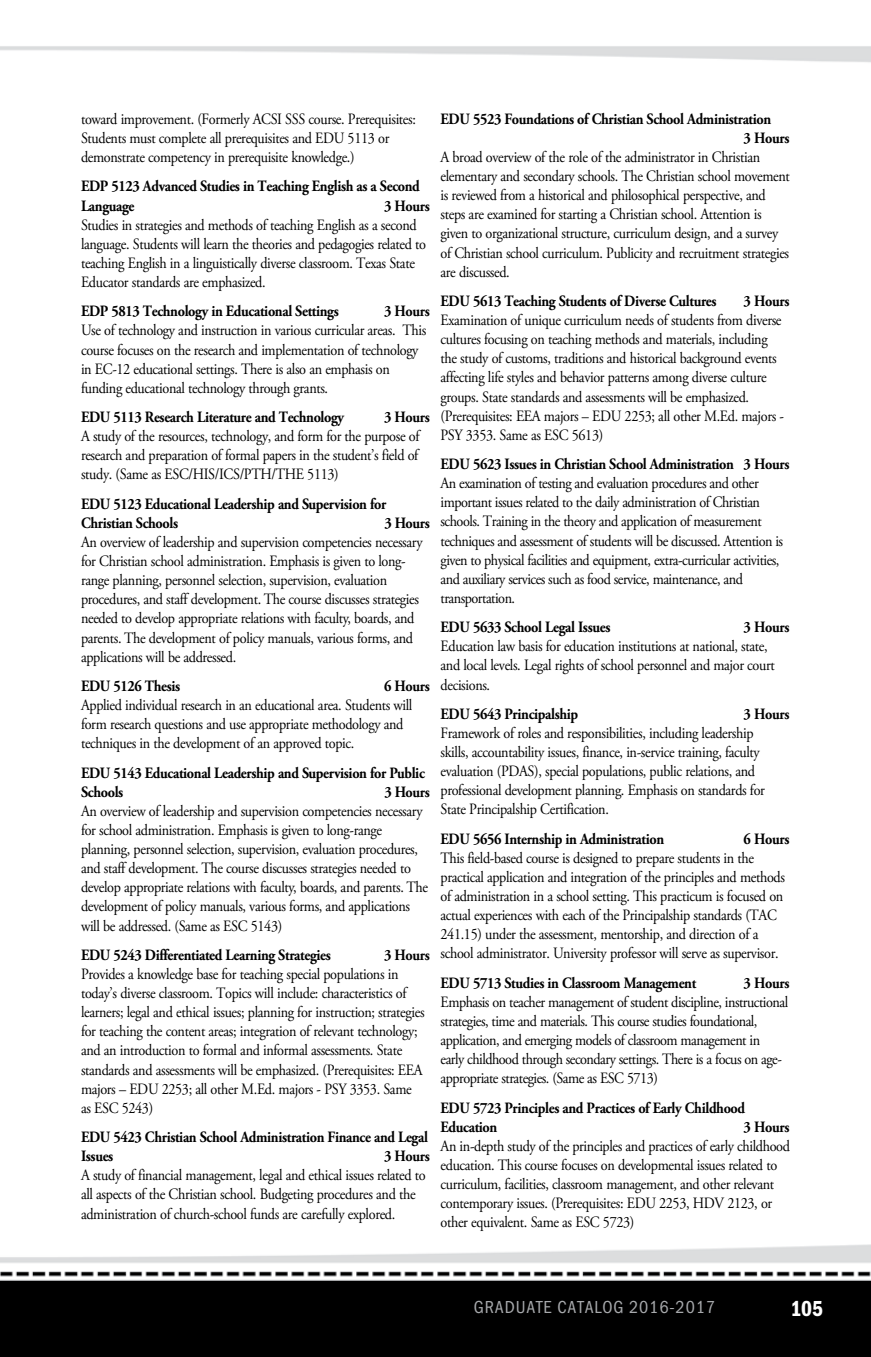
<style>
.page{position:relative;width:871px;height:1357px;background:#fff}
.page>*{position:absolute;margin:0;border:0;box-sizing:border-box;transform-origin:0 0}
.t1{font:22.5px "Franklin Gothic URW Con Dem";color:#fff;scale:.95 1}
.t2{font:18px "Franklin Gothic URW Con Boo";letter-spacing:.05em;color:#a7a9ac}
.t3{font:15.75px/19.1px "Adobe Garamond Pro";letter-spacing:-.025em;color:#000;scale:.9 1}
.t4{font:700 15.75px/19.1px "Adobe Garamond Pro";letter-spacing:-.025em;color:#000;scale:.9 1}
</style>
<div class="page">
<img style="left:0;top:46px;width:871px;height:1311px">
<p class="t3" style="left:81px;top:110px;width:374px">toward improvement. (Formerly ACSI SSS course. Prerequisites:<br>Students must complete all prerequisites and EDU 5113 or demonstrate competency in prerequisite knowledge.)</p>
<p class="t4" style="left:81px;top:177px;width:378px">EDP 5123 Advanced Studies in Teaching English as a Second<br>Language</p>
<p class="t4" style="left:384px;top:196px;width:52px">3 Hours</p>
<p class="t3" style="left:81px;top:216px;width:385px">Studies in strategies and methods of teaching English as a second language. Students will learn the theories and pedagogies related to teaching English in a linguistically diverse classroom. Texas State Educator standards are emphasized.</p>
<p class="t4" style="left:81px;top:302px;width:288px">EDP 5813 Technology in Educational Settings</p>
<p class="t4" style="left:384px;top:302px;width:52px">3 Hours</p>
<p class="t3" style="left:81px;top:321px;width:385px">Use of technology and instruction in various curricular areas. This course focuses on the research and implementation of technology in EC-12 educational settings. There is also an emphasis on funding educational technology through grants.</p>
<p class="t4" style="left:81px;top:408px;width:294px">EDU 5113 Research Literature and Technology</p>
<p class="t4" style="left:384px;top:408px;width:52px">3 Hours</p>
<p class="t3" style="left:81px;top:427px;width:378px;text-align:justify">A study of the resources, technology, and form for the purpose of research and preparation of formal papers in the student’s field of study. (Same as ESC/HIS/ICS/PTH/THE 5113)</p>
<p class="t4" style="left:81px;top:494px;width:341px">EDU 5123 Educational Leadership and Supervision for<br>Christian Schools</p>
<p class="t4" style="left:384px;top:513px;width:52px">3 Hours</p>
<p class="t3" style="left:81px;top:533px;width:381px">An overview of leadership and supervision competencies necessary for Christian school administration. Emphasis is given to long&shy;range planning, personnel selection, supervision, evaluation procedures, and staff development. The course discusses strategies needed to develop appropriate relations with faculty, boards, and parents. The development of policy manuals, various forms, and applications will be addressed.</p>
<p class="t4" style="left:81px;top:677px;width:112px">EDU 5126 Thesis</p>
<p class="t4" style="left:384px;top:677px;width:52px">6 Hours</p>
<p class="t3" style="left:81px;top:696px;width:370px">Applied individual research in an educational area. Students will form research questions and use appropriate methodology and techniques in the development of an approved topic.</p>
<p class="t4" style="left:81px;top:763px;width:384px">EDU 5143 Educational Leadership and Supervision for Public<br>Schools</p>
<p class="t4" style="left:384px;top:782px;width:52px">3 Hours</p>
<p class="t3" style="left:81px;top:802px;width:387px">An overview of leadership and supervision competencies necessary for school administration. Emphasis is given to long-range planning, personnel selection, supervision, evaluation procedures, and staff development. The course discusses strategies needed to develop appropriate relations with faculty, boards, and parents. The development of policy manuals, various forms, and applications will be addressed. (Same as ESC 5143)</p>
<p class="t4" style="left:81px;top:945px;width:279px">EDU 5243 Differentiated Learning Strategies</p>
<p class="t4" style="left:384px;top:945px;width:52px">3 Hours</p>
<p class="t3" style="left:81px;top:965px;width:383px">Provides a knowledge base for teaching special populations in today’s diverse classroom. Topics will include: characteristics of learners; legal and ethical issues; planning for instruction; strategies for teaching the content areas; integration of relevant technology; and an introduction to formal and informal assessments. State standards and assessments will be emphasized. (Prerequisites: EEA majors – EDU 2253; all other M.Ed. majors - PSY 3353. Same as ESC 5243)</p>
<p class="t4" style="left:81px;top:1128px;width:387px">EDU 5423 Christian School Administration Finance and Legal<br>Issues</p>
<p class="t4" style="left:384px;top:1147px;width:52px">3 Hours</p>
<p class="t3" style="left:81px;top:1166px;width:385px">A study of financial management, legal and ethical issues related to all aspects of the Christian school. Budgeting procedures and the administration of church-school funds are carefully explored.</p>
<p class="t4" style="left:743px;top:109px;width:52px;text-indent:-303px">EDU 5523 Foundations of Christian School Administration<br>3 Hours</p>
<p class="t3" style="left:440px;top:148px;width:390px">A broad overview of the role of the administrator in Christian elementary and secondary schools. The Christian school movement is reviewed from a historical and philosophical perspective, and steps are examined for starting a Christian school. Attention is given to organizational structure, curriculum design, and a survey of Christian school curriculum. Publicity and recruitment strategies are discussed.</p>
<p class="t4" style="left:440px;top:292px;width:308px">EDU 5613 Teaching Students of Diverse Cultures</p>
<p class="t4" style="left:743px;top:292px;width:52px">3 Hours</p>
<p class="t3" style="left:440px;top:311px;width:383px">Examination of unique curriculum needs of students from diverse cultures focusing on teaching methods and materials, including the study of customs, traditions and historical background events affecting life styles and behavior patterns among diverse culture groups. State standards and assessments will be emphasized. (Prerequisites: EEA majors – EDU 2253; all other M.Ed. majors - PSY 3353. Same as ESC 5613)</p>
<p class="t4" style="left:440px;top:455px;width:389px">EDU 5623 Issues in Christian School Administration 3 Hours</p>
<p class="t3" style="left:440px;top:474px;width:382px">An examination of testing and evaluation procedures and other important issues related to the daily administration of Christian schools. Training in the theory and application of measurement techniques and assessment of students will be discussed. Attention is given to physical facilities and equipment, extra-curricular activities, and auxiliary services such as food service, maintenance, and transportation.</p>
<p class="t4" style="left:440px;top:618px;width:190px">EDU 5633 School Legal Issues</p>
<p class="t4" style="left:743px;top:618px;width:52px">3 Hours</p>
<p class="t3" style="left:440px;top:637px;width:373px">Education law basis for education institutions at national, state, and local levels. Legal rights of school personnel and major court decisions.</p>
<p class="t4" style="left:440px;top:704px;width:155px">EDU 5643 Principalship</p>
<p class="t4" style="left:743px;top:704px;width:52px">3 Hours</p>
<p class="t3" style="left:440px;top:724px;width:362px">Framework of roles and responsibilities, including leadership skills, accountability issues, finance, in-service training, faculty evaluation (PDAS), special populations, public relations, and professional development planning. Emphasis on standards for State Principalship Certification.</p>
<p class="t4" style="left:440px;top:829px;width:250px">EDU 5656 Internship in Administration</p>
<p class="t4" style="left:743px;top:829px;width:52px">6 Hours</p>
<p class="t3" style="left:440px;top:849px;width:384px">This field-based course is designed to prepare students in the practical application and integration of the principles and methods of administration in a school setting. This practicum is focused on actual experiences with each of the Principalship standards (TAC 241.15) under the assessment, mentorship, and direction of a school administrator. University professor will serve as supervisor.</p>
<p class="t4" style="left:440px;top:973px;width:286px">EDU 5713 Studies in Classroom Management</p>
<p class="t4" style="left:743px;top:973px;width:52px">3 Hours</p>
<p class="t3" style="left:440px;top:993px;width:388px">Emphasis on teacher management of student discipline, instructional strategies, time and materials. This course studies foundational, application, and emerging models of classroom management in<br>early childhood through secondary settings. There is a focus on age&shy;appropriate strategies. (Same as ESC 5713)</p>
<p class="t4" style="left:440px;top:1098px;width:340px">EDU 5723 Principles and Practices of Early Childhood<br>Education</p>
<p class="t4" style="left:743px;top:1117px;width:52px">3 Hours</p>
<p class="t3" style="left:440px;top:1137px;width:390px">An in-depth study of the principles and practices of early childhood education. This course focuses on developmental issues related to curriculum, facilities, classroom management, and other relevant contemporary issues. (Prerequisites: EDU 2253, HDV 2123, or other equivalent. Same as ESC 5723)</p>
<p class="t2" style="left:474px;top:1295px;width:243px">GRADUATE CATALOG 2016-2017</p>
<h1 class="t1" style="left:790px;top:1293px;width:36px">105</h1>
</div>
